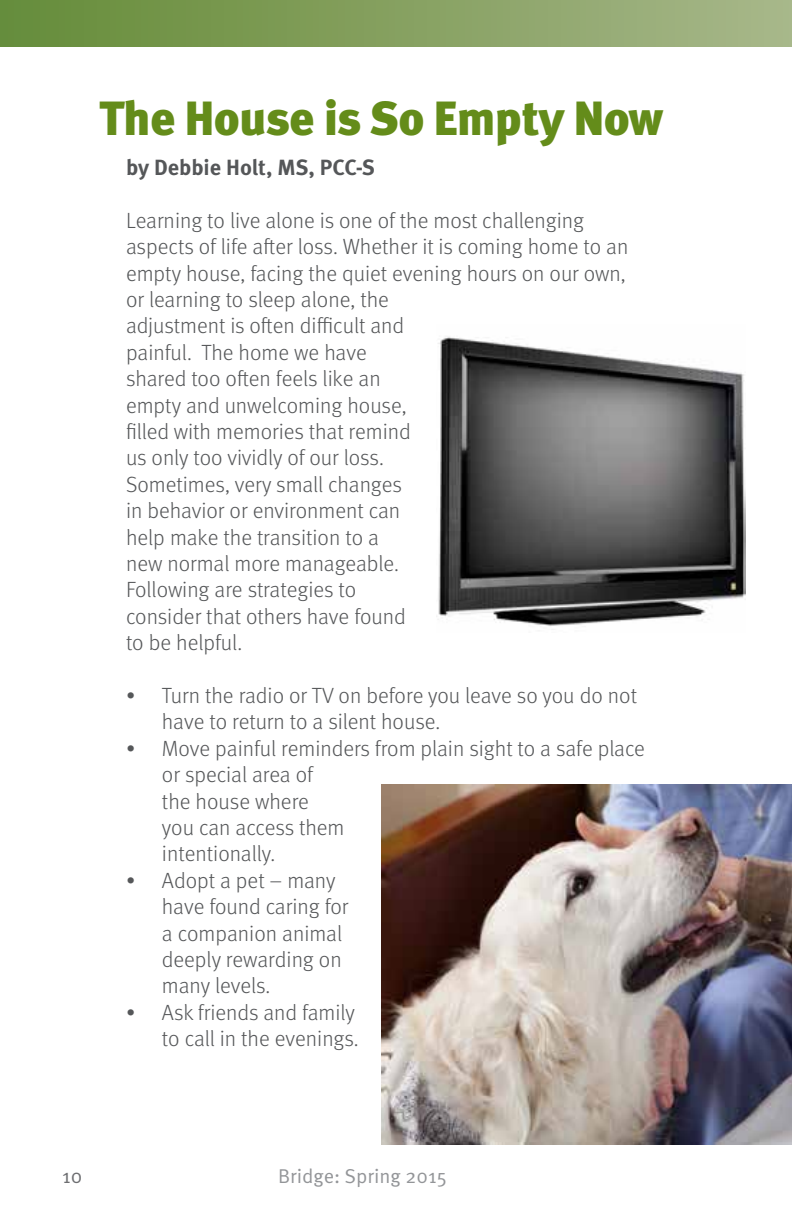
<style>
.page{position:relative;width:792px;height:1224px;background:#fff}
.page>*{position:absolute;margin:0;border:0;box-sizing:border-box;transform-origin:0 0}
.t1{font:900 48px "Meta OT";letter-spacing:-.02em;color:#648c1a}
.t2{font:300 22px/26.4px "Meta OT";color:#555759}
.t3{font:700 22px "Meta OT";letter-spacing:-.005em;color:#555759}
.t4{font:20px "Meta OT Norm";color:#939598}
.t5{font:20px "Meta OT Norm";color:#6d6e71}
</style>
<div class="page">
<div style="left:0;top:0;width:792px;height:46px;background:linear-gradient(to right,#658c38,#a7b689)"></div>
<img style="left:436px;top:336px;width:309px;height:294px">
<img style="left:381px;top:785px;width:411px;height:360px">
<h1 class="t1" style="left:99px;top:89px;width:566px">The House is So Empty Now</h1>
<p class="t3" style="left:126px;top:153px;width:250px">by Debbie Holt, MS, PCC-S</p>
<p class="t2" style="left:126px;top:207px;width:504px">Learning to live alone is one of the most challenging aspects of life after loss. Whether it is coming home to an empty house, facing the quiet evening hours on our own, or learning to sleep alone, the<br>adjustment is often difficult and<br>painful. The home we have<br>shared too often feels like an<br>empty and unwelcoming house,<br>filled with memories that remind<br>us only too vividly of our loss.<br>Sometimes, very small changes<br>in behavior or environment can<br>help make the transition to a<br>new normal more manageable.<br>Following are strategies to<br>consider that others have found<br>to be helpful.</p>
<p class="t2" style="left:162px;top:683px;width:477px;text-indent:-36px">• Turn the radio or TV on before you leave so you do not have to return to a silent house.</p>
<p class="t2" style="left:162px;top:735px;width:484px;text-indent:-36px">• Move painful reminders from plain sight to a safe place or special area of<br>the house where<br>you can access them<br>intentionally.</p>
<p class="t2" style="left:162px;top:867px;width:188px;text-indent:-36px">• Adopt a pet – many have found caring for a companion animal deeply rewarding on many levels.</p>
<p class="t2" style="left:126px;top:999px;width:234px;text-align:right">• Ask friends and family to call in the evenings.</p>
<p class="t5" style="left:62px;top:1164px;width:22px">10</p>
<p class="t4" style="left:278px;top:1164px;width:170px">Bridge: Spring 2015</p>
</div>
